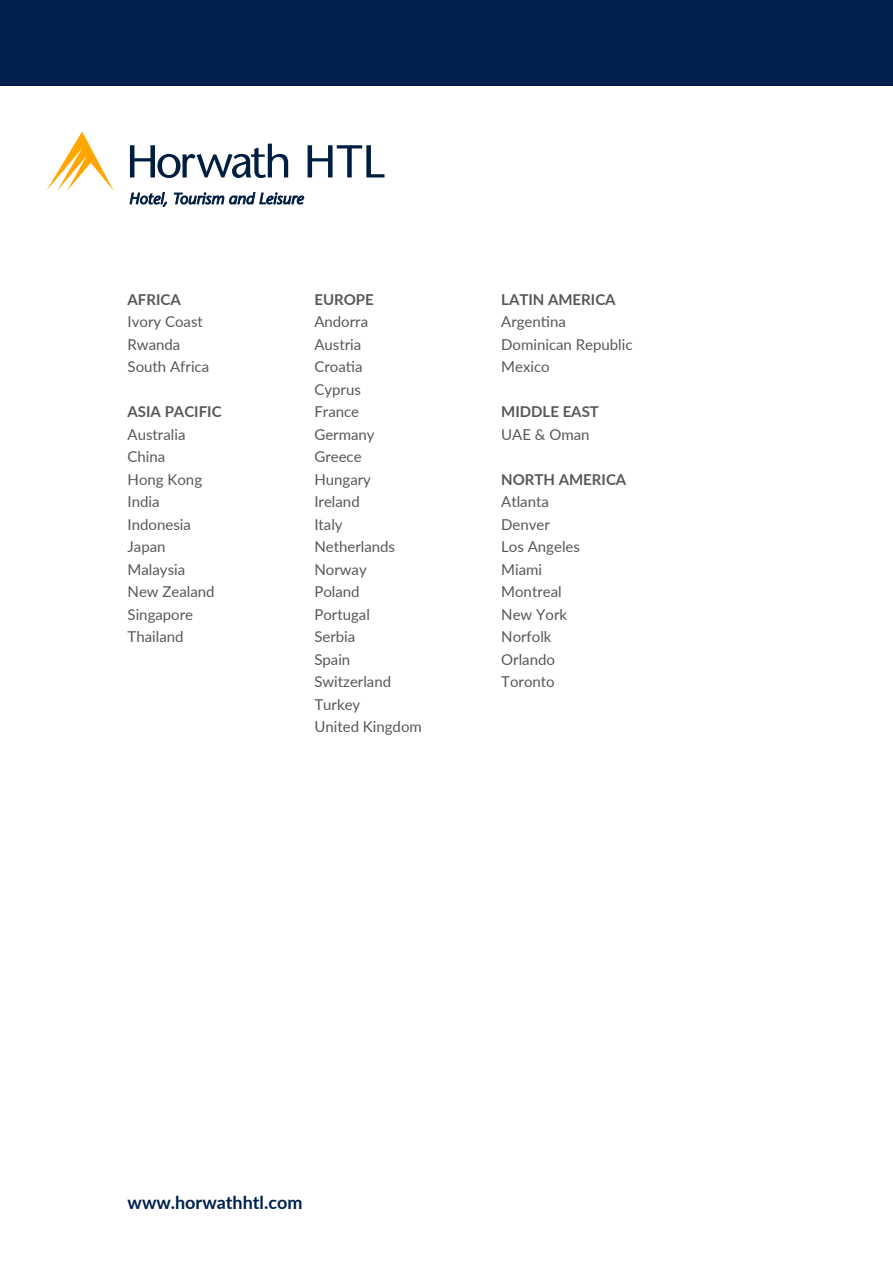
<style>
.page{position:relative;width:893px;height:1263px;background:#fff}
.page>*{position:absolute;margin:0;border:0;box-sizing:border-box;transform-origin:0 0}
.t1{font:700 18px "Lato";color:#00204e}
.t2{font:15px "Lato";color:#57585a}
.t3{font:700 15px "Lato";color:#57585a}
</style>
<div class="page">
<div style="left:0;top:0;width:893px;height:85px;background:#00204e"></div>
<svg style="left:47px;top:132px;width:66px;height:58px"></svg>
<svg style="left:130px;top:144px;width:158px;height:34px"></svg>
<svg style="left:308px;top:145px;width:76px;height:32px"></svg>
<svg style="left:130px;top:192px;width:37px;height:15px"></svg>
<svg style="left:174px;top:192px;width:130px;height:12px"></svg>
<p class="t3" style="left:128px;top:288px;width:55px">AFRICA</p>
<p class="t2" style="left:128px;top:311px;width:77px">Ivory Coast</p>
<p class="t2" style="left:128px;top:334px;width:54px">Rwanda</p>
<p class="t2" style="left:128px;top:356px;width:83px">South Africa</p>
<p class="t3" style="left:128px;top:401px;width:96px">ASIA PACIFIC</p>
<p class="t2" style="left:128px;top:424px;width:59px">Australia</p>
<p class="t2" style="left:128px;top:446px;width:39px">China</p>
<p class="t2" style="left:128px;top:469px;width:76px">Hong Kong</p>
<p class="t2" style="left:128px;top:491px;width:34px">India</p>
<p class="t2" style="left:128px;top:514px;width:65px">Indonesia</p>
<p class="t2" style="left:128px;top:536px;width:40px">Japan</p>
<p class="t2" style="left:128px;top:559px;width:59px">Malaysia</p>
<p class="t2" style="left:128px;top:581px;width:89px">New Zealand</p>
<p class="t2" style="left:128px;top:604px;width:67px">Singapore</p>
<p class="t2" style="left:128px;top:626px;width:58px">Thailand</p>
<p class="t3" style="left:314px;top:288px;width:61px">EUROPE</p>
<p class="t2" style="left:314px;top:311px;width:55px">Andorra</p>
<p class="t2" style="left:314px;top:334px;width:48px">Austria</p>
<p class="t2" style="left:314px;top:356px;width:50px">Croatia</p>
<p class="t2" style="left:314px;top:379px;width:48px">Cyprus</p>
<p class="t2" style="left:314px;top:401px;width:46px">France</p>
<p class="t2" style="left:314px;top:424px;width:62px">Germany</p>
<p class="t2" style="left:314px;top:446px;width:49px">Greece</p>
<p class="t2" style="left:314px;top:469px;width:58px">Hungary</p>
<p class="t2" style="left:314px;top:491px;width:47px">Ireland</p>
<p class="t2" style="left:314px;top:514px;width:30px">Italy</p>
<p class="t2" style="left:314px;top:536px;width:82px">Netherlands</p>
<p class="t2" style="left:314px;top:559px;width:54px">Norway</p>
<p class="t2" style="left:314px;top:581px;width:47px">Poland</p>
<p class="t2" style="left:314px;top:604px;width:57px">Portugal</p>
<p class="t2" style="left:314px;top:626px;width:42px">Serbia</p>
<p class="t2" style="left:314px;top:649px;width:37px">Spain</p>
<p class="t2" style="left:314px;top:671px;width:78px">Switzerland</p>
<p class="t2" style="left:314px;top:694px;width:47px">Turkey</p>
<p class="t2" style="left:314px;top:716px;width:109px">United Kingdom</p>
<p class="t3" style="left:501px;top:288px;width:116px">LATIN AMERICA</p>
<p class="t2" style="left:501px;top:311px;width:66px">Argentina</p>
<p class="t2" style="left:501px;top:334px;width:133px">Dominican Republic</p>
<p class="t2" style="left:501px;top:356px;width:50px">Mexico</p>
<p class="t3" style="left:501px;top:401px;width:99px">MIDDLE EAST</p>
<p class="t2" style="left:501px;top:424px;width:90px">UAE &amp; Oman</p>
<p class="t3" style="left:501px;top:468px;width:127px">NORTH AMERICA</p>
<p class="t2" style="left:501px;top:491px;width:49px">Atlanta</p>
<p class="t2" style="left:501px;top:514px;width:50px">Denver</p>
<p class="t2" style="left:501px;top:536px;width:80px">Los Angeles</p>
<p class="t2" style="left:501px;top:559px;width:42px">Miami</p>
<p class="t2" style="left:501px;top:581px;width:62px">Montreal</p>
<p class="t2" style="left:501px;top:604px;width:67px">New York</p>
<p class="t2" style="left:501px;top:626px;width:52px">Norfolk</p>
<p class="t2" style="left:501px;top:649px;width:55px">Orlando</p>
<p class="t2" style="left:501px;top:671px;width:55px">Toronto</p>
<p class="t1" style="left:128px;top:1189px;width:176px">www.horwathhtl.com</p>
</div>
